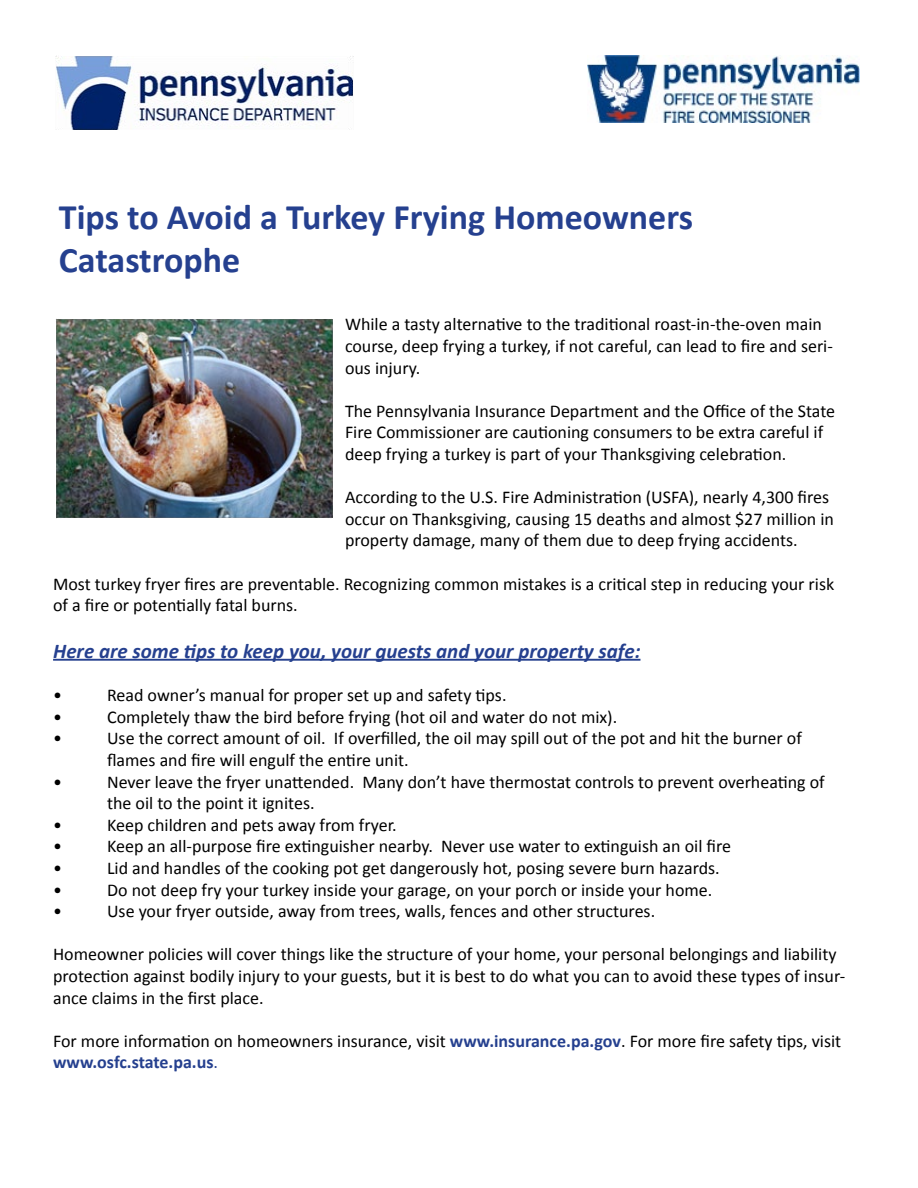
<style>
.page{position:relative;width:918px;height:1188px;background:#fff}
.page>*{position:absolute;margin:0;border:0;box-sizing:border-box;transform-origin:0 0}
.t1{font:700 36px "Calibri";color:#25408f}
.t2{font:italic 700 21px "Calibri";color:#25408f}
.t3{font:18px/21.6px "Calibri";color:#000}
.s1{font-weight:700;color:#25408f}
.s2{color:#25408f}
</style>
<div class="page">
<img style="left:55px;top:55px;width:298px;height:75px">
<img style="left:56px;top:319px;width:277px;height:199px">
<hr style="left:53px;top:659px;width:587px;height:2px;background:#25408f">
<img style="left:587px;top:56px;width:273px;height:67px">
<p class="t1" style="left:59px;top:194px;width:636px">Tips to Avoid a Turkey Frying Homeowners</p>
<p class="t1" style="left:59px;top:237px;width:183px">Catastrophe</p>
<p class="t3" style="left:345px;top:314px;width:489px">While a tasty alternative to the traditional roast-in-the-oven main course, deep frying a turkey, if not careful, can lead to fire and seri&shy;ous injury.</p>
<p class="t3" style="left:345px;top:400px;width:492px">The Pennsylvania Insurance Department and the Office of the State<br>Fire Commissioner are cautioning consumers to be extra careful if deep frying a turkey is part of your Thanksgiving celebration.</p>
<p class="t3" style="left:345px;top:486px;width:491px">According to the U.S. Fire Administration (USFA), nearly 4,300 fires occur on Thanksgiving, causing 15 deaths and almost $27 million in property damage, many of them due to deep frying accidents.</p>
<p class="t3" style="left:53px;top:573px;width:783px">Most turkey fryer fires are preventable. Recognizing common mistakes is a critical step in reducing your risk of a fire or potentially fatal burns.</p>
<p class="t2" style="left:53px;top:638px;width:589px">Here are some tips to keep you, your guests and your property safe:</p>
<p class="t3" style="left:53px;top:684px;width:10px">•</p>
<p class="t3" style="left:107px;top:684px;width:401px">Read owner’s manual for proper set up and safety tips.</p>
<p class="t3" style="left:53px;top:706px;width:10px">•</p>
<p class="t3" style="left:107px;top:706px;width:512px">Completely thaw the bird before frying (hot oil and water do not mix).</p>
<p class="t3" style="left:53px;top:728px;width:10px">•</p>
<p class="t3" style="left:107px;top:728px;width:696px">Use the correct amount of oil. If overfilled, the oil may spill out of the pot and hit the burner of flames and fire will engulf the entire unit.</p>
<p class="t3" style="left:53px;top:771px;width:10px">•</p>
<p class="t3" style="left:107px;top:771px;width:719px">Never leave the fryer unattended. Many don’t have thermostat controls to prevent overheating of the oil to the point it ignites.</p>
<p class="t3" style="left:53px;top:814px;width:10px">•</p>
<p class="t3" style="left:107px;top:814px;width:291px">Keep children and pets away from fryer.</p>
<p class="t3" style="left:53px;top:836px;width:10px">•</p>
<p class="t3" style="left:107px;top:836px;width:626px">Keep an all-purpose fire extinguisher nearby. Never use water to extinguish an oil fire</p>
<p class="t3" style="left:53px;top:857px;width:10px">•</p>
<p class="t3" style="left:107px;top:857px;width:614px">Lid and handles of the cooking pot get dangerously hot, posing severe burn hazards.</p>
<p class="t3" style="left:53px;top:879px;width:10px">•</p>
<p class="t3" style="left:107px;top:879px;width:607px">Do not deep fry your turkey inside your garage, on your porch or inside your home.</p>
<p class="t3" style="left:53px;top:900px;width:10px">•</p>
<p class="t3" style="left:107px;top:900px;width:550px">Use your fryer outside, away from trees, walls, fences and other structures.</p>
<p class="t3" style="left:53px;top:944px;width:794px">Homeowner policies will cover things like the structure of your home, your personal belongings and liability protection against bodily injury to your guests, but it is best to do what you can to avoid these types of insur&shy;ance claims in the first place.</p>
<p class="t3" style="left:53px;top:1030px;width:790px">For more information on homeowners insurance, visit <span class="s1">www.insurance.pa.gov</span>. For more fire safety tips, visit <span class="s1">www.osfc.state.pa.us</span><span class="s2">.</span></p>
</div>
